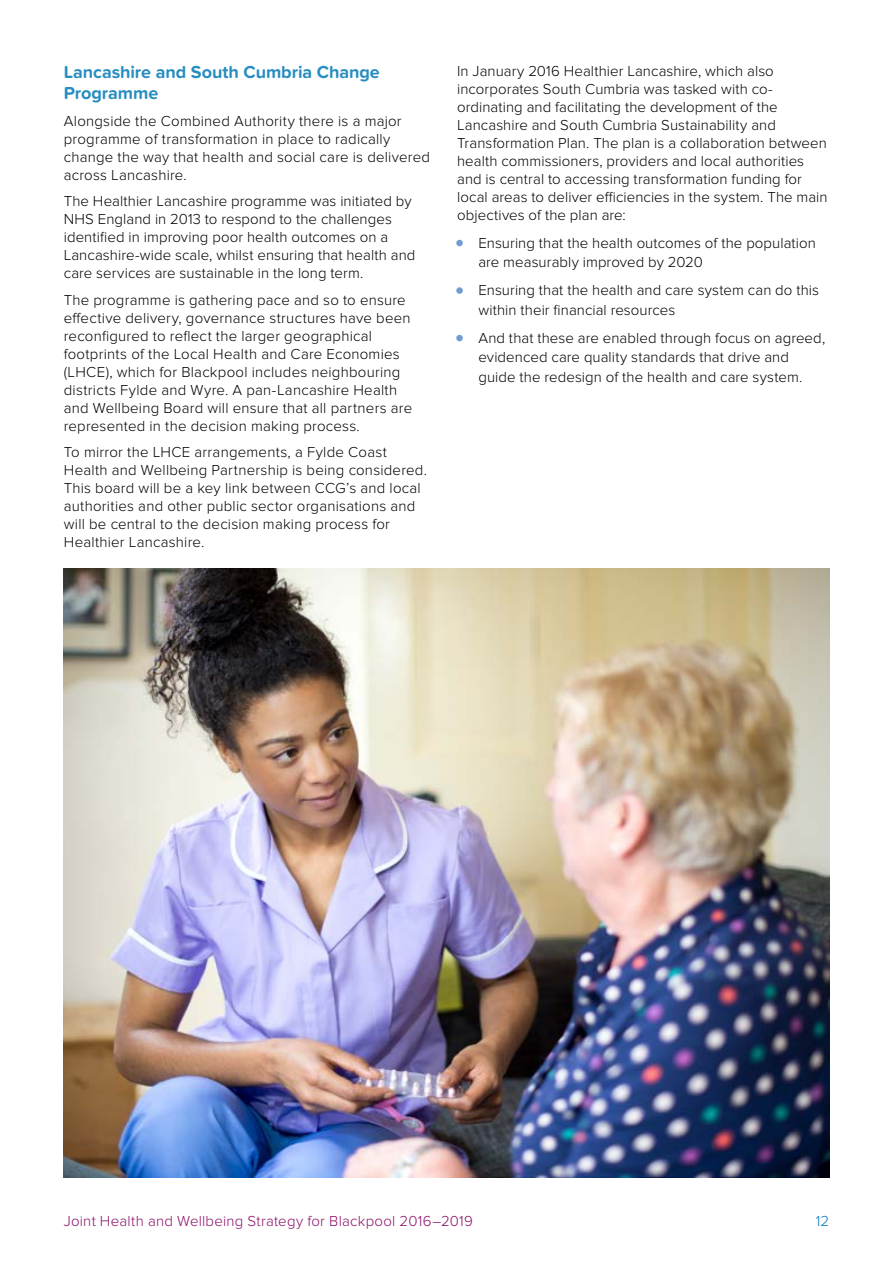
<style>
.page{position:relative;width:893px;height:1263px;background:#fff}
.page>*{position:absolute;margin:0;border:0;box-sizing:border-box;transform-origin:0 0}
.t1{font:700 18px/21.6px "Proxima Nova Soft";letter-spacing:-.005em;color:#288dc1}
.t2{font:300 15px/18px "Proxima Nova";letter-spacing:.01em;color:#000}
.t3{font:300 15px "Proxima Nova";letter-spacing:.015em;color:#8b0e68}
.t4{font:300 15px "Proxima Nova";color:#0079bd}
.s1{font-weight:900;font-size:13.5px;color:#719dd2}
</style>
<div class="page">
<div style="left:456px;top:240px;width:7px;height:6px;border:3px solid #719dd2;border-radius:50%"></div>
<div style="left:456px;top:287px;width:7px;height:7px;border:3px solid #719dd2;border-radius:50%"></div>
<div style="left:456px;top:335px;width:7px;height:6px;border:3px solid #719dd2;border-radius:50%"></div>
<img style="left:64px;top:569px;width:765px;height:609px">
<p class="t1" style="left:64px;top:61px;width:318px">Lancashire and South Cumbria Change<br>Programme</p>
<p class="t2" style="left:64px;top:112px;width:368px">Alongside the Combined Authority there is a major programme of transformation in place to radically change the way that health and social care is delivered across Lancashire.</p>
<p class="t2" style="left:64px;top:193px;width:353px">The Healthier Lancashire programme was initiated by NHS England in 2013 to respond to the challenges identified in improving poor health outcomes on a Lancashire-wide scale, whilst ensuring that health and care services are sustainable in the long term.</p>
<p class="t2" style="left:64px;top:291px;width:350px">The programme is gathering pace and so to ensure effective delivery, governance structures have been reconfigured to reflect the larger geographical footprints of the Local Health and Care Economies (LHCE), which for Blackpool includes neighbouring districts Fylde and Wyre. A pan-Lancashire Health and Wellbeing Board will ensure that all partners are represented in the decision making process.</p>
<p class="t2" style="left:64px;top:444px;width:365px">To mirror the LHCE arrangements, a Fylde Coast Health and Wellbeing Partnership is being considered.<br>This board will be a key link between CCG’s and local authorities and other public sector organisations and will be central to the decision making process for Healthier Lancashire.</p>
<p class="t2" style="left:457px;top:62px;width:372px">In January 2016 Healthier Lancashire, which also incorporates South Cumbria was tasked with co&shy;ordinating and facilitating the development of the Lancashire and South Cumbria Sustainability and Transformation Plan. The plan is a collaboration between health commissioners, providers and local authorities and is central to accessing transformation funding for local areas to deliver efficiencies in the system. The main objectives of the plan are:</p>
<p class="t2" style="left:478px;top:233px;width:339px;line-height:19.5px;text-indent:-21px"><span class="s1">΅</span> Ensuring that the health outcomes of the population are measurably improved by 2020</p>
<p class="t2" style="left:478px;top:281px;width:342px;line-height:19.5px;text-indent:-21px"><span class="s1">΅</span> Ensuring that the health and care system can do this within their financial resources</p>
<p class="t2" style="left:478px;top:328px;width:348px;line-height:19.5px;text-indent:-21px"><span class="s1">΅</span> And that these are enabled through focus on agreed, evidenced care quality standards that drive and guide the redesign of the health and care system.</p>
<p class="t3" style="left:64px;top:1213px;width:411px">Joint Health and Wellbeing Strategy for Blackpool 2016–2019</p>
<p class="t4" style="left:816px;top:1213px;width:15px">12</p>
</div>
